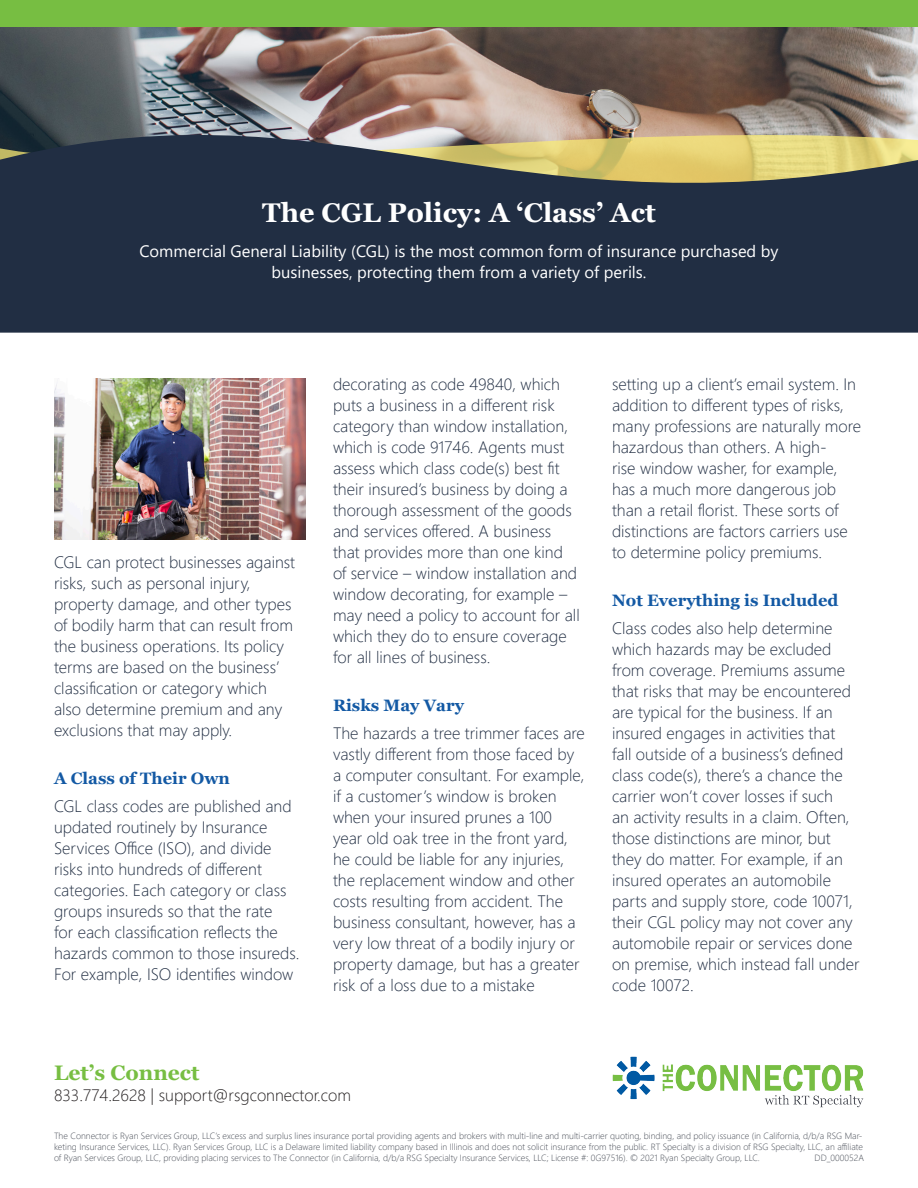
<style>
.page{position:relative;width:918px;height:1188px;background:#fff}
.page>*{position:absolute;margin:0;border:0;box-sizing:border-box;transform-origin:0 0}
.t1{font:700 27px "Georgia";color:#fff}
.t2{font:700 21px "Georgia";color:#77be42}
.t3{font:300 16.5px/21px "Segoe UI";color:#212e43}
.t4{font:16.5px/21px "Segoe UI";color:#fff;text-align:center}
.t5{font:700 16.5px "Georgia";color:#1359a4}
.t6{font:300 16.5px "Segoe UI";color:#231f20}
.t7{font:300 9px/10.8px "Segoe UI";color:#474c55;text-align:justify}
</style>
<div class="page">
<img style="left:0;top:27px;width:918px;height:38px">
<svg style="left:0;top:65px;width:918px;height:268px;background:#4b4f55"></svg>
<div style="left:0;top:0;width:918px;height:27px;background:#77be42"></div>
<img style="left:54px;top:378px;width:252px;height:162px">
<img style="left:612px;top:1057px;width:252px;height:51px">
<p class="t1" style="left:262px;top:196px;width:395px">The CGL Policy: A ‘Class’ Act</p>
<p class="t4" style="left:139px;top:239px;width:641px">Commercial General Liability (CGL) is the most common form of insurance purchased by businesses, protecting them from a variety of perils.</p>
<p class="t3" style="left:54px;top:550px;width:243px">CGL can protect businesses against risks, such as personal injury, property damage, and other types of bodily harm that can result from the business operations. Its policy terms are based on the business’ classification or category which also determine premium and any exclusions that may apply.</p>
<p class="t5" style="left:54px;top:767px;width:178px">A Class of Their Own</p>
<p class="t3" style="left:54px;top:794px;width:247px">CGL class codes are published and updated routinely by Insurance Services Office (ISO), and divide risks into hundreds of different categories. Each category or class groups insureds so that the rate<br>for each classification reflects the hazards common to those insureds.<br>For example, ISO identifies window</p>
<p class="t3" style="left:333px;top:372px;width:248px">decorating as code 49840, which puts a business in a different risk category than window installation, which is code 91746. Agents must assess which class code(s) best fit their insured’s business by doing a thorough assessment of the goods and services offered. A business that provides more than one kind of service – window installation and window decorating, for example – may need a policy to account for all which they do to ensure coverage for all lines of business.</p>
<p class="t5" style="left:333px;top:695px;width:132px">Risks May Vary</p>
<p class="t3" style="left:333px;top:721px;width:253px">The hazards a tree trimmer faces are vastly different from those faced by a computer consultant. For example, if a customer’s window is broken when your insured prunes a 100 year old oak tree in the front yard, he could be liable for any injuries, the replacement window and other costs resulting from accident. The business consultant, however, has a very low threat of a bodily injury or property damage, but has a greater risk of a loss due to a mistake</p>
<p class="t3" style="left:612px;top:372px;width:251px">setting up a client’s email system. In addition to different types of risks, many professions are naturally more hazardous than others. A high-<br>rise window washer, for example, has a much more dangerous job than a retail florist. These sorts of distinctions are factors carriers use to determine policy premiums.</p>
<p class="t5" style="left:612px;top:590px;width:228px">Not Everything is Included</p>
<p class="t3" style="left:612px;top:616px;width:249px">Class codes also help determine which hazards may be excluded from coverage. Premiums assume that risks that may be encountered are typical for the business. If an insured engages in activities that<br>fall outside of a business’s defined class code(s), there’s a chance the carrier won’t cover losses if such<br>an activity results in a claim. Often, those distinctions are minor, but they do matter. For example, if an insured operates an automobile parts and supply store, code 10071, their CGL policy may not cover any automobile repair or services done on premise, which instead fall under code 10072.</p>
<p class="t2" style="left:54px;top:1059px;width:147px">Let’s Connect</p>
<p class="t6" style="left:54px;top:1079px;width:298px">833.774.2628 | support@rsgconnector.com</p>
<p class="t7" style="left:54px;top:1130px;width:811px">The Connector is Ryan Services Group, LLC’s excess and surplus lines insurance portal providing agents and brokers with multi-line and multi-carrier quoting, binding, and policy issuance (in California, d/b/a RSG Mar&shy;keting Insurance Services, LLC). Ryan Services Group, LLC is a Delaware limited liability company based in Illinois and does not solicit insurance from the public. RT Specialty is a division of RSG Specialty, LLC, an affiliate of Ryan Services Group, LLC, providing placing services to The Connector (in California, d/b/a RSG Specialty Insurance Services, LLC; License #: 0G97516). © 2021 Ryan Specialty Group, LLC.</p>
<p class="t7" style="left:815px;top:1152px;width:51px">DD_000052A</p>
</div>
